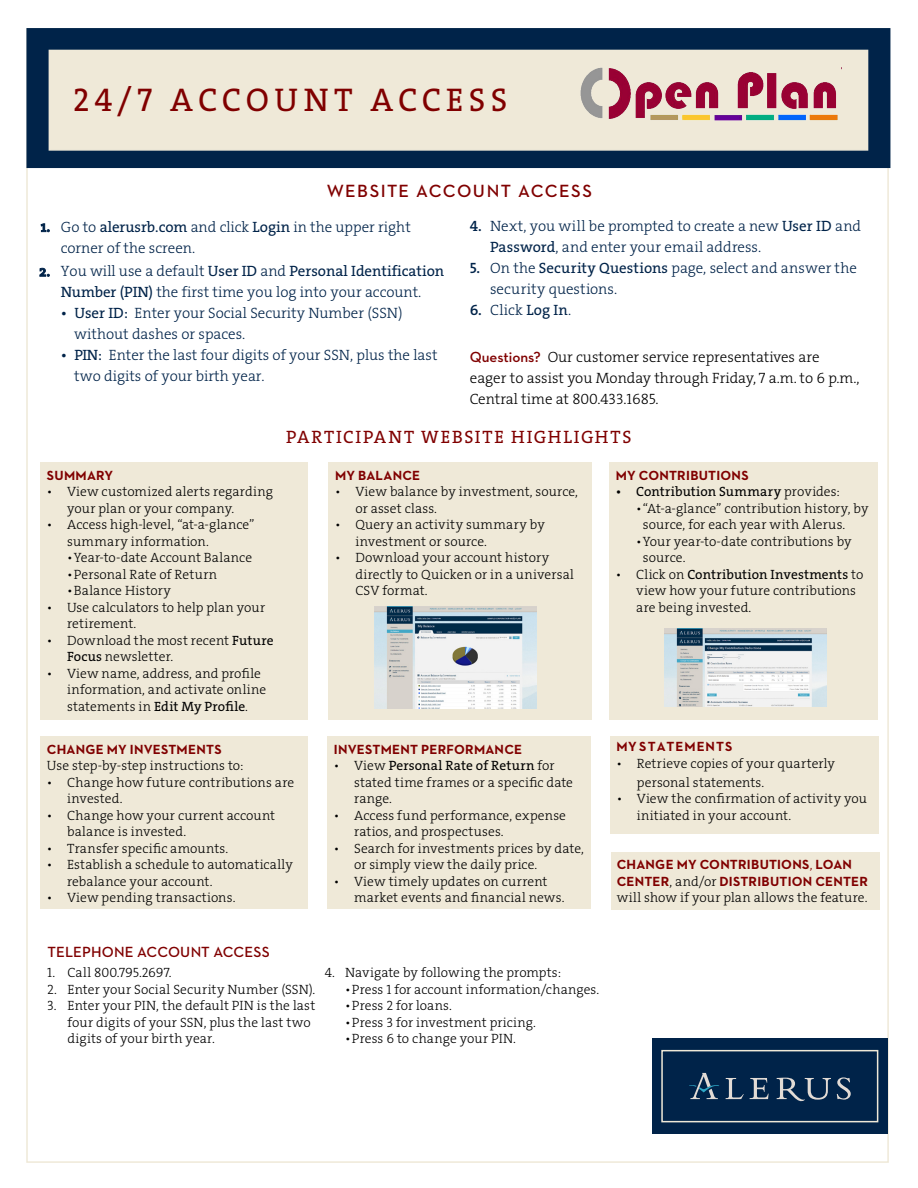
<style>
.page{position:relative;width:918px;height:1188px;background:#fff}
.page>*{position:absolute;margin:0;border:0;box-sizing:border-box;transform-origin:0 0}
.t1{font:33px "The Serif W5 Plain";letter-spacing:.15em;color:#800000}
.t2{font:18px "The Serif W5 Plain";letter-spacing:.1em;color:#800000}
.t3{font:600 18px "Neutraface 2 Text";letter-spacing:.075em;color:#800000}
.t4{font:300 15px/21px "The Serif W3";color:#002349}
.t5{font:300 15px/21px "The Serif W3";color:#000}
.t6{font:600 15px "Neutraface 2 Text";letter-spacing:.005em;color:#800000}
.t7{font:300 13.5px/16.5px "The Serif W3";letter-spacing:.005em;color:#000}
.t8{font:700 13.5px/16.5px "Neutraface 2 Text";letter-spacing:.015em;color:#800000}
.t9{font:13.5px "The Serif W5 Plain";letter-spacing:.01em;color:#000}
.t10{font:700 13.5px "Neutraface 2 Text";letter-spacing:.07em;color:#800000}
.s1{font-family:"The Serif W6";font-weight:600}
.s2{font-family:"The Serif W5 Plain";font-weight:400}
.s3{font-family:"Neutraface 2 Text";font-weight:600;color:#800000}
.s4{font-family:"The Serif W3";font-weight:300}
.s5{font-family:"The Serif W3";font-weight:300;color:#000}
</style>
<div class="page">
<div style="left:26px;top:28px;width:864px;height:140px;background:#002349;border:2px solid #002349"></div>
<div style="left:652px;top:1038px;width:236px;height:96px;background:#002349"></div>
<div style="left:49px;top:50px;width:819px;height:101px;background:#efe9d8;border:2px solid #efe9d8"></div>
<div style="left:40px;top:462px;width:268px;height:257px;background:#efe9d8"></div>
<svg style="left:726px;top:1078px;width:18px;height:21px"></svg>
<svg style="left:750px;top:1078px;width:19px;height:21px"></svg>
<svg style="left:837px;top:1077px;width:14px;height:23px"></svg>
<svg style="left:689px;top:1073px;width:30px;height:26px"></svg>
<svg style="left:777px;top:1078px;width:54px;height:23px"></svg>
<div style="left:661px;top:1050px;width:217px;height:72px;border:2px solid #efe9d8"></div>
<div style="left:328px;top:462px;width:264px;height:257px;background:#efe9d8"></div>
<div style="left:609px;top:462px;width:268px;height:257px;background:#efe9d8"></div>
<div style="left:40px;top:737px;width:268px;height:172px;background:#efe9d8"></div>
<div style="left:327px;top:737px;width:264px;height:172px;background:#efe9d8"></div>
<div style="left:610px;top:737px;width:268px;height:97px;background:#efe9d8"></div>
<div style="left:611px;top:852px;width:268px;height:57px;background:#efe9d8"></div>
<img style="left:665px;top:629px;width:162px;height:77px">
<img style="left:375px;top:607px;width:162px;height:101px">
<img style="left:580px;top:67px;width:258px;height:54px">
<h1 class="t1" style="left:73px;top:79px;width:436px">24/7 ACCOUNT ACCESS</h1>
<h2 class="t3" style="left:327px;top:179px;width:267px">WEBSITE ACCOUNT ACCESS</h2>
<p class="t4" style="left:490px;top:215px;width:373px;text-indent:-20px"><span class="s1">4.</span> Next, you will be prompted to create a new <span class="s2">User ID</span> and<br><span class="s2">Password</span>, and enter your email address.</p>
<p class="t4" style="left:490px;top:257px;width:368px;text-indent:-20px"><span class="s1">5.</span> On the <span class="s2">Security Questions</span> page, select and answer the security questions.</p>
<p class="t4" style="left:470px;top:299px;width:103px"><span class="s1">6.</span> Click <span class="s2">Log In</span>.</p>
<p class="t4" style="left:61px;top:216px;width:352px;text-indent:-20px"><span class="s1">1.</span> Go to <span class="s2">alerusrb.com</span> and click <span class="s2">Login</span> in the upper right corner of the screen.</p>
<p class="t4" style="left:39px;top:261px;width:407px;text-align:center"><span class="s1">2.</span> You will use a default <span class="s2">User ID</span> and <span class="s2">Personal Identification<br>Number (PIN)</span> the first time you log into your account.</p>
<p class="t4" style="left:74px;top:303px;width:330px;text-indent:-14px"><span class="s2">• User ID:</span> Enter your Social Security Number (SSN) without dashes or spaces.</p>
<p class="t4" style="left:74px;top:344px;width:365px;text-indent:-14px"><span class="s2">• PIN:</span> Enter the last four digits of your SSN, plus the last two digits of your birth year.</p>
<p class="t5" style="left:470px;top:346px;width:391px"><span class="s3">Questions?</span> Our customer service representatives are eager to assist you Monday through Friday, 7 a.m. to 6 p.m.,<br>Central time at 800.433.1685.</p>
<h2 class="t2" style="left:286px;top:426px;width:347px">PARTICIPANT WEBSITE HIGHLIGHTS</h2>
<p class="t8" style="left:47px;top:467px;width:68px">SUMMARY</p>
<p class="t7" style="left:47px;top:483px;width:228px">• View customized alerts regarding</p>
<p class="t7" style="left:67px;top:500px;width:169px">your plan or your company.</p>
<p class="t7" style="left:67px;top:516px;width:189px;text-indent:-20px">• Access high-level, “at-a-glance” summary information.</p>
<p class="t7" style="left:67px;top:549px;width:187px">•Year-to-date Account Balance</p>
<p class="t7" style="left:67px;top:566px;width:152px">•Personal Rate of Return</p>
<p class="t7" style="left:67px;top:582px;width:105px">•Balance History</p>
<p class="t7" style="left:67px;top:599px;width:200px;text-indent:-20px">• Use calculators to help plan your retirement.</p>
<p class="t7" style="left:67px;top:632px;width:208px;text-indent:-20px">• Download the most recent <span class="s2">Future<br>Focus</span> newsletter.</p>
<p class="t7" style="left:67px;top:665px;width:201px;text-indent:-20px">• View name, address, and profile information, and activate online statements in <span class="s2">Edit My Profile</span>.</p>
<p class="t8" style="left:47px;top:741px;width:176px">CHANGE MY INVESTMENTS</p>
<p class="t7" style="left:47px;top:758px;width:198px">Use step-by-step instructions to:</p>
<p class="t7" style="left:47px;top:775px;width:249px">• Change how future contributions are</p>
<p class="t7" style="left:67px;top:791px;width:57px">invested.</p>
<p class="t7" style="left:67px;top:807px;width:210px;text-indent:-20px">• Change how your current account balance is invested.</p>
<p class="t7" style="left:47px;top:840px;width:183px">• Transfer specific amounts.</p>
<p class="t7" style="left:67px;top:857px;width:227px;text-indent:-20px">• Establish a schedule to automatically rebalance your account.</p>
<p class="t7" style="left:47px;top:890px;width:190px">• View pending transactions.</p>
<p class="t8" style="left:335px;top:467px;width:87px">MY BALANCE</p>
<p class="t7" style="left:335px;top:483px;width:244px">• View balance by investment, source,</p>
<p class="t7" style="left:355px;top:500px;width:83px">or asset class.</p>
<p class="t7" style="left:355px;top:516px;width:191px;text-indent:-20px">• Query an activity summary by investment or source.</p>
<p class="t7" style="left:355px;top:549px;width:220px;text-indent:-20px">• Download your account history directly to Quicken or in a universal<br>CSV format.</p>
<p class="t8" style="left:334px;top:741px;width:190px">INVESTMENT PERFORMANCE</p>
<p class="t9" style="left:334px;top:757px;width:222px"><span class="s4">• View</span> Personal Rate of Return <span class="s4">for</span></p>
<p class="t7" style="left:354px;top:774px;width:220px">stated time frames or a specific date range.</p>
<p class="t7" style="left:354px;top:807px;width:213px;text-indent:-20px">• Access fund performance, expense ratios, and prospectuses.</p>
<p class="t7" style="left:354px;top:840px;width:231px;text-indent:-20px">• Search for investments prices by date, or simply view the daily price.</p>
<p class="t7" style="left:354px;top:873px;width:212px;text-indent:-20px">• View timely updates on current market events and financial news.</p>
<p class="t6" style="left:48px;top:942px;width:224px">TELEPHONE ACCOUNT ACCESS</p>
<p class="t7" style="left:47px;top:965px;width:126px">1. Call 800.795.2697.</p>
<p class="t7" style="left:47px;top:981px;width:270px">2. Enter your Social Security Number (SSN).</p>
<p class="t7" style="left:68px;top:998px;width:249px;text-indent:-20px">3. Enter your PIN, the default PIN is the last four digits of your SSN, plus the last two digits of your birth year.</p>
<p class="t7" style="left:325px;top:965px;width:238px">4. Navigate by following the prompts:</p>
<p class="t7" style="left:345px;top:981px;width:256px">•Press 1 for account information/changes.</p>
<p class="t7" style="left:345px;top:998px;width:108px">•Press 2 for loans.</p>
<p class="t7" style="left:345px;top:1014px;width:192px">•Press 3 for investment pricing.</p>
<p class="t7" style="left:345px;top:1031px;width:173px">•Press 6 to change your PIN.</p>
<p class="t8" style="left:616px;top:467px;width:134px">MY CONTRIBUTIONS</p>
<p class="t9" style="left:616px;top:483px;width:226px">• Contribution Summary <span class="s4">provides:</span></p>
<p class="t7" style="left:643px;top:500px;width:227px;text-indent:-7px">•“At-a-glance” contribution history, by source, for each year with Alerus.</p>
<p class="t7" style="left:643px;top:533px;width:210px;text-indent:-7px">•Your year-to-date contributions by source.</p>
<p class="t7" style="left:636px;top:566px;width:229px;text-indent:-20px">• Click on <span class="s2">Contribution Investments</span> to view how your future contributions are being invested.</p>
<p class="t10" style="left:617px;top:738px;width:117px">MY STATEMENTS</p>
<p class="t7" style="left:617px;top:755px;width:220px">• Retrieve copies of your quarterly</p>
<p class="t7" style="left:637px;top:774px;width:129px">personal statements.</p>
<p class="t7" style="left:637px;top:791px;width:232px;text-indent:-20px">• View the confirmation of activity you initiated in your account.</p>
<p class="t8" style="left:617px;top:856px;width:253px">CHANGE MY CONTRIBUTIONS<span class="s4">,</span> LOAN<br>CENTER<span class="s5">, and/or</span> DISTRIBUTION CENTER</p>
<p class="t7" style="left:617px;top:890px;width:252px">will show if your plan allows the feature.</p>
</div>
